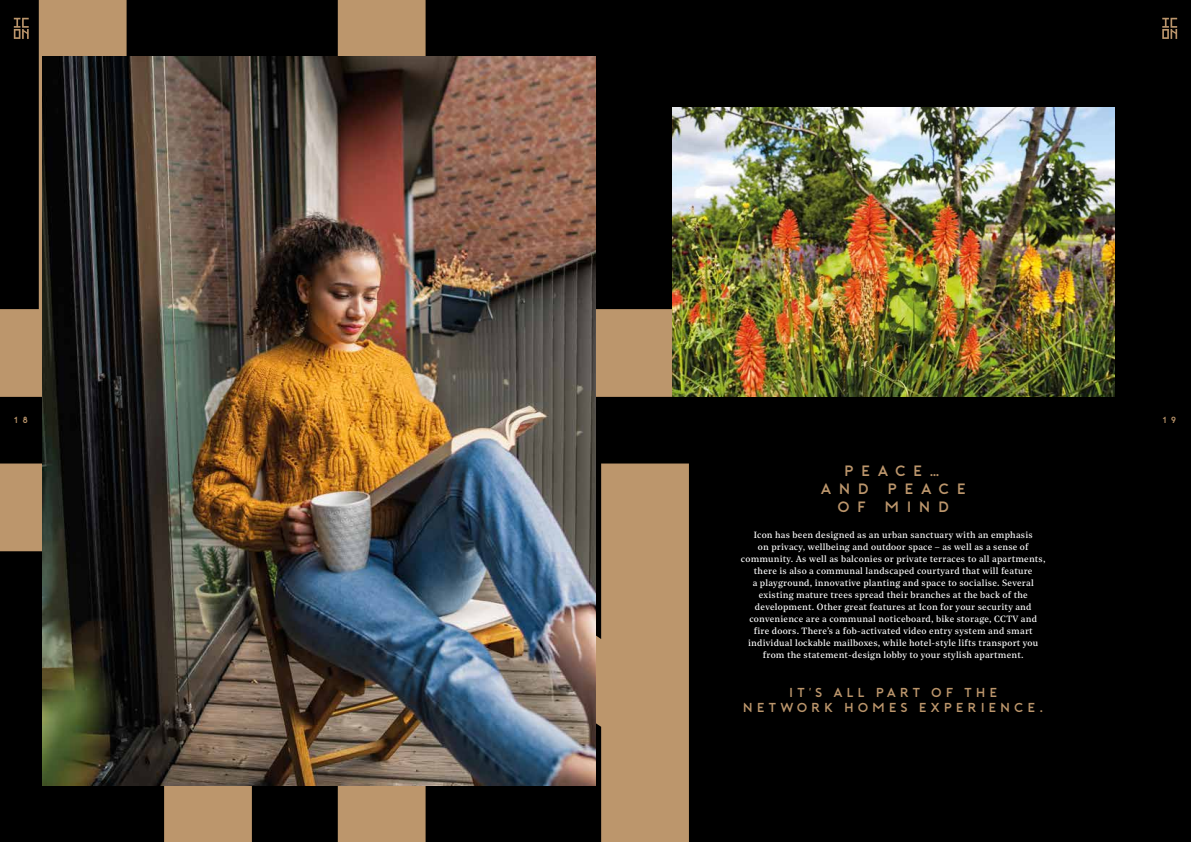
<style>
.page{position:relative;width:1191px;height:842px;background:#000}
.page>*{position:absolute;margin:0;border:0;box-sizing:border-box;transform-origin:0 0}
.t1{font:500 15px/18px "Porter";letter-spacing:.5em;color:#bc966c;text-align:center}
.t2{font:500 13px/15.6px "Porter";letter-spacing:.3em;color:#bc966c;text-align:center}
.t3{font:9px/12px "Noe Text";letter-spacing:.025em;color:#fff;text-align:center}
.t4{font:500 9px "Porter";color:#bc966c}
</style>
<div class="page">
<svg style="left:338px;top:0;width:351px;height:397px"></svg>
<svg style="left:0;top:0;width:252px;height:397px"></svg>
<svg style="left:0;top:463px;width:252px;height:379px"></svg>
<svg style="left:338px;top:463px;width:351px;height:379px;fill:#bc966c"></svg>
<img style="left:43px;top:57px;width:552px;height:728px">
<img style="left:672px;top:108px;width:442px;height:289px">
<svg style="left:1162px;top:18px;width:15px;height:21px"></svg>
<svg style="left:14px;top:18px;width:15px;height:21px"></svg>
<p class="t4" style="left:14px;top:415px;width:15px">1 8</p>
<p class="t4" style="left:1163px;top:415px;width:15px">1 9</p>
<h1 class="t1" style="left:821px;top:462px;width:146px">PEACE…<br>AND PEACE<br>OF MIND</h1>
<p class="t3" style="left:741px;top:529px;width:306px">Icon has been designed as an urban sanctuary with an emphasis<br>on privacy, wellbeing and outdoor space – as well as a sense of community. As well as balconies or private terraces to all apartments, there is also a communal landscaped courtyard that will feature<br>a playground, innovative planting and space to socialise. Several existing mature trees spread their branches at the back of the development. Other great features at Icon for your security and convenience are a communal noticeboard, bike storage, CCTV and fire doors. There’s a fob-activated video entry system and smart individual lockable mailboxes, while hotel-style lifts transport you from the statement-design lobby to your stylish apartment.</p>
<h2 class="t2" style="left:743px;top:684px;width:302px">IT'S ALL PART OF THE<br>NETWORK HOMES EXPERIENCE.</h2>
</div>
